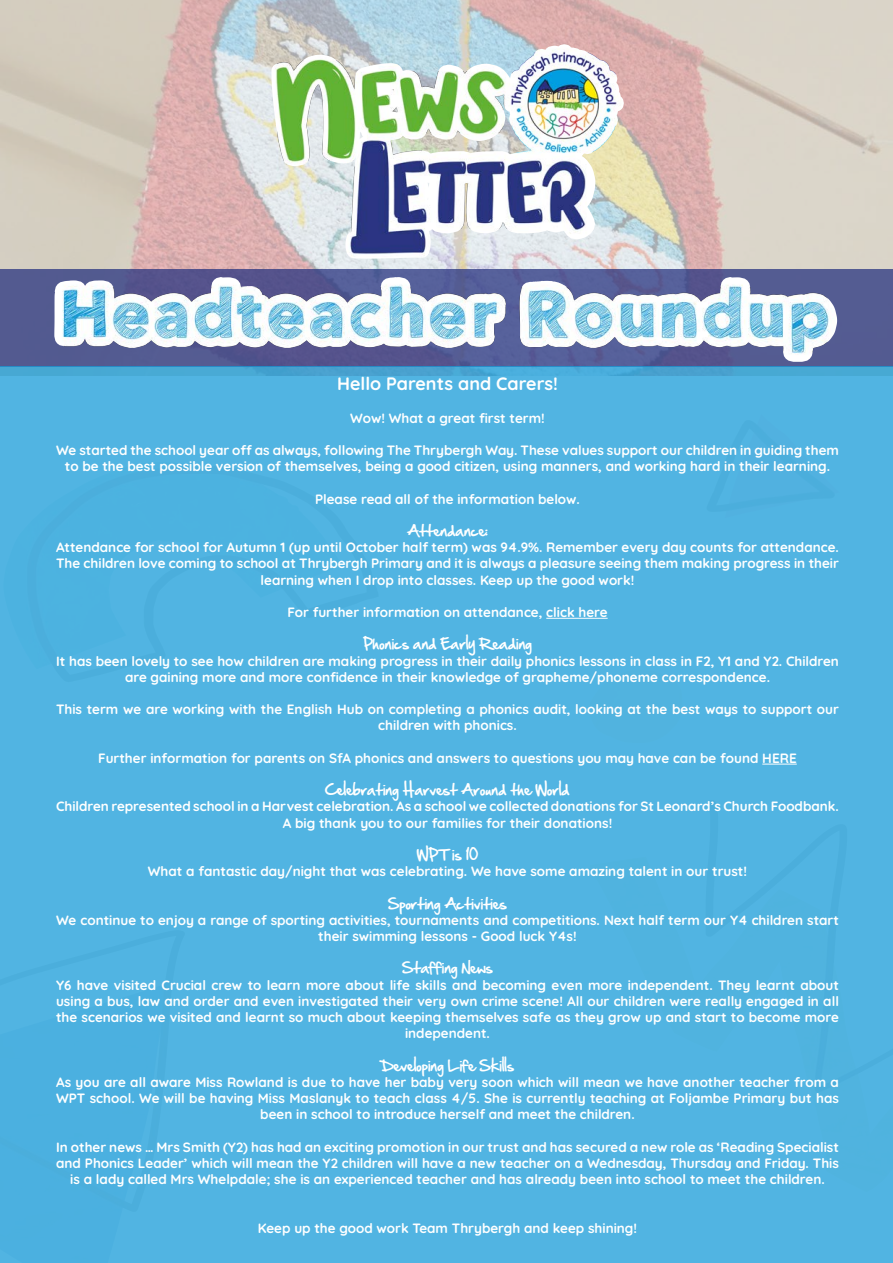
<style>
.page{position:relative;width:893px;height:1263px;background:#fff}
.page>*{position:absolute;margin:0;border:0;box-sizing:border-box;transform-origin:0 0}
.t1{font:700 18px "Quicksand";color:#fff}
.t2{font:700 13.5px/16.2px "Quicksand";color:#fff;text-align:center}
.t3{font:13.5px "Hand Of Sean";color:#fff}
</style>
<div class="page">
<svg style="left:0;top:0;width:893px;height:270px;background:#d4c7bf"></svg>
<div style="left:0;top:270px;width:893px;height:97px;background:#545b91"></div>
<img style="left:264px;top:39px;width:365px;height:224px">
<div style="left:0;top:366px;width:893px;height:897px;background:#51b4e2"></div>
<hr style="left:546px;top:618px;width:62px;height:1px;background:#fff">
<hr style="left:762px;top:764px;width:35px;height:1px;background:#fff">
<img style="left:53px;top:275px;width:787px;height:92px">
<p class="t1" style="left:337px;top:370px;width:222px">Hello Parents and Carers!</p>
<p class="t2" style="left:350px;top:408px;width:196px">Wow! What a great first term!</p>
<p class="t2" style="left:56px;top:441px;width:784px">We started the school year off as always, following The Thrybergh Way. These values support our children in guiding them to be the best possible version of themselves, being a good citizen, using manners, and working hard in their learning.</p>
<p class="t2" style="left:315px;top:489px;width:266px">Please read all of the information below.</p>
<p class="t3" style="left:407px;top:518px;width:82px">Attendance:</p>
<p class="t2" style="left:56px;top:538px;width:784px">Attendance for school for Autumn 1 (up until October half term) was 94.9%. Remember every day counts for attendance.<br>The children love coming to school at Thrybergh Primary and it is always a pleasure seeing them making progress in their learning when I drop into classes. Keep up the good work!</p>
<p class="t2" style="left:287px;top:603px;width:322px">For further information on attendance, click here</p>
<p class="t3" style="left:363px;top:632px;width:171px">Phonics and Early Reading</p>
<p class="t2" style="left:56px;top:651px;width:784px">It has been lovely to see how children are making progress in their daily phonics lessons in class in F2, Y1 and Y2. Children are gaining more and more confidence in their knowledge of grapheme/phoneme correspondence.</p>
<p class="t2" style="left:56px;top:700px;width:784px">This term we are working with the English Hub on completing a phonics audit, looking at the best ways to support our children with phonics.</p>
<p class="t2" style="left:98px;top:748px;width:700px">Further information for parents on SfA phonics and answers to questions you may have can be found HERE</p>
<p class="t3" style="left:325px;top:778px;width:246px">Celebrating Harvest Around the World</p>
<p class="t2" style="left:56px;top:797px;width:784px">Children represented school in a Harvest celebration. As a school we collected donations for St Leonard’s Church Foodbank.<br>A big thank you to our families for their donations!</p>
<p class="t3" style="left:417px;top:842px;width:63px">WPT is 10</p>
<p class="t2" style="left:148px;top:862px;width:601px">What a fantastic day/night that was celebrating. We have some amazing talent in our trust!</p>
<p class="t3" style="left:388px;top:891px;width:121px">Sporting Activities</p>
<p class="t2" style="left:56px;top:910px;width:784px">We continue to enjoy a range of sporting activities, tournaments and competitions. Next half term our Y4 children start their swimming lessons - Good luck Y4s!</p>
<p class="t3" style="left:402px;top:956px;width:92px">Staffing News</p>
<p class="t2" style="left:56px;top:975px;width:784px">Y6 have visited Crucial crew to learn more about life skills and becoming even more independent. They learnt about using a bus, law and order and even investigated their very own crime scene! All our children were really engaged in all the scenarios we visited and learnt so much about keeping themselves safe as they grow up and start to become more independent.</p>
<p class="t3" style="left:381px;top:1053px;width:135px">Developing Life Skills</p>
<p class="t2" style="left:56px;top:1072px;width:784px">As you are all aware Miss Rowland is due to have her baby very soon which will mean we have another teacher from a<br>WPT school. We will be having Miss Maslanyk to teach class 4/5. She is currently teaching at Foljambe Primary but has been in school to introduce herself and meet the children.</p>
<p class="t2" style="left:56px;top:1137px;width:784px">In other news … Mrs Smith (Y2) has had an exciting promotion in our trust and has secured a new role as ‘Reading Specialist and Phonics Leader’ which will mean the Y2 children will have a new teacher on a Wednesday, Thursday and Friday. This is a lady called Mrs Whelpdale; she is an experienced teacher and has already been into school to meet the children.</p>
<p class="t2" style="left:258px;top:1218px;width:381px">Keep up the good work Team Thrybergh and keep shining!</p>
</div>
